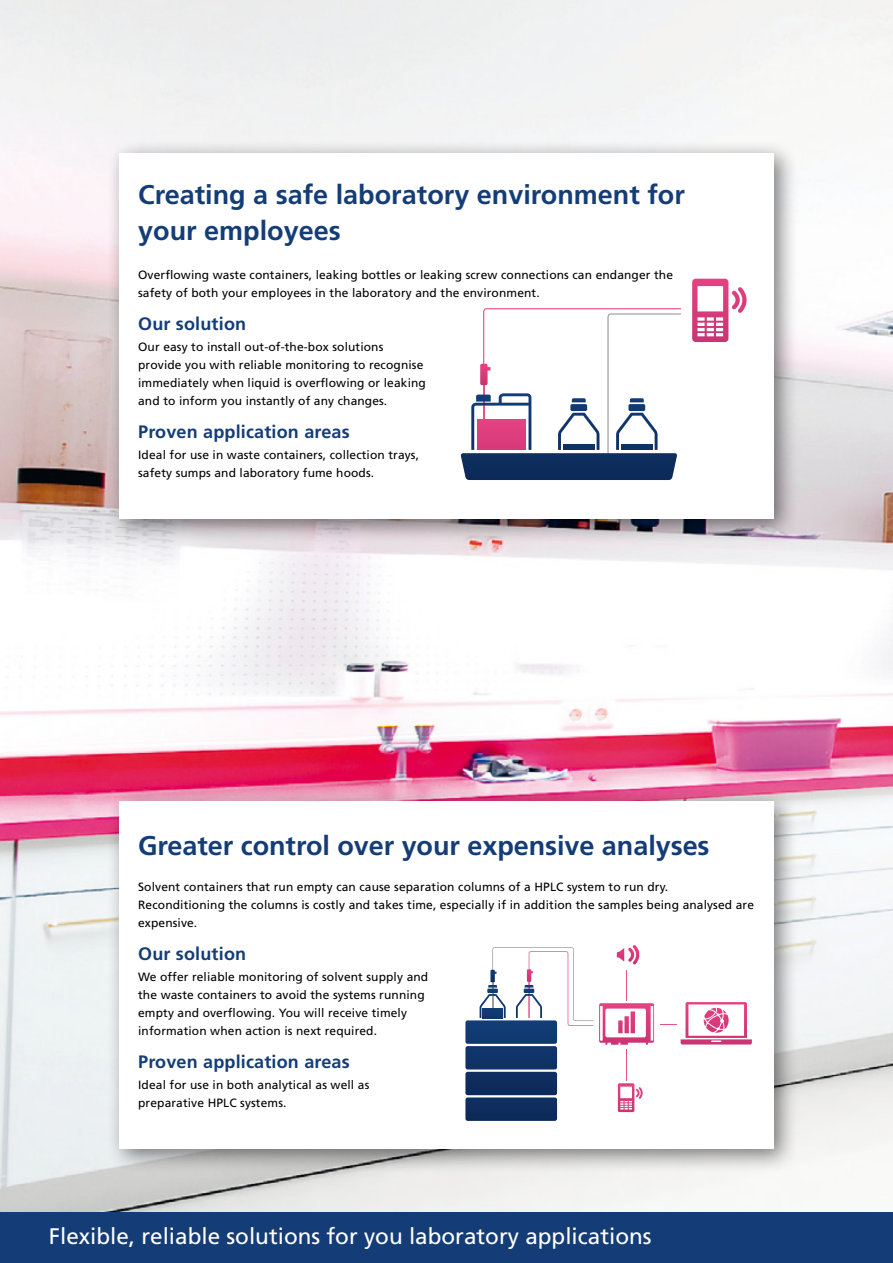
<style>
.page{position:relative;width:893px;height:1263px;background:#fff}
.page>*{position:absolute;margin:0;border:0;box-sizing:border-box;transform-origin:0 0}
.t1{font:700 27px/36px "Frutiger LT Std";color:#143d77}
.t2{font:22.5px "Frutiger LT Std";color:#fff}
.t3{font:700 18px "Frutiger LT Std";letter-spacing:.01em;color:#143d77}
.t4{font:12px/18px "Frutiger LT Std";letter-spacing:.01em;color:#000}
</style>
<div class="page">
<img style="left:0;top:0;width:893px;height:1212px">
<div style="left:106px;top:140px;width:693px;height:403px;background:#000;opacity:.5"></div>
<div style="left:119px;top:153px;width:655px;height:365px;background:#fff"></div>
<div style="left:106px;top:788px;width:693px;height:385px;background:#000;opacity:.5"></div>
<div style="left:119px;top:801px;width:655px;height:347px;background:#fff"></div>
<svg style="left:692px;top:279px;width:54px;height:63px"></svg>
<svg style="left:461px;top:308px;width:220px;height:172px"></svg>
<svg style="left:465px;top:947px;width:128px;height:174px"></svg>
<svg style="left:618px;top:1083px;width:25px;height:29px"></svg>
<svg style="left:617px;top:945px;width:22px;height:19px"></svg>
<hr style="left:626px;top:1048px;width:1px;height:32px;background:#e85287">
<hr style="left:626px;top:970px;width:1px;height:30px;background:#e85287">
<svg style="left:599px;top:1003px;width:55px;height:42px"></svg>
<svg style="left:660px;top:1002px;width:92px;height:42px"></svg>
<div style="left:0;top:1212px;width:893px;height:51px;background:#143d77"></div>
<h1 class="t1" style="left:138px;top:177px;width:548px">Creating a safe laboratory environment for your employees</h1>
<p class="t4" style="left:138px;top:266px;width:536px">Overflowing waste containers, leaking bottles or leaking screw connections can endanger the safety of both your employees in the laboratory and the environment.</p>
<h3 class="t3" style="left:138px;top:313px;width:109px">Our solution</h3>
<p class="t4" style="left:138px;top:338px;width:289px">Our easy to install out-of-the-box solutions provide you with reliable monitoring to recognise immediately when liquid is overflowing or leaking and to inform you instantly of any changes.</p>
<h3 class="t3" style="left:138px;top:421px;width:213px">Proven application areas</h3>
<p class="t4" style="left:138px;top:446px;width:282px">Ideal for use in waste containers, collection trays, safety sumps and laboratory fume hoods.</p>
<h1 class="t1" style="left:138px;top:828px;width:573px">Greater control over your expensive analyses</h1>
<p class="t4" style="left:138px;top:878px;width:617px">Solvent containers that run empty can cause separation columns of a HPLC system to run dry.<br>Reconditioning the columns is costly and takes time, especially if in addition the samples being analysed are expensive.</p>
<h3 class="t3" style="left:138px;top:943px;width:109px">Our solution</h3>
<p class="t4" style="left:138px;top:968px;width:292px">We offer reliable monitoring of solvent supply and the waste containers to avoid the systems running empty and overflowing. You will receive timely information when action is next required.</p>
<h3 class="t3" style="left:138px;top:1051px;width:213px">Proven application areas</h3>
<p class="t4" style="left:138px;top:1076px;width:233px">Ideal for use in both analytical as well as preparative HPLC systems.</p>
<h2 class="t2" style="left:49px;top:1223px;width:604px">Flexible, reliable solutions for you laboratory applications</h2>
</div>
